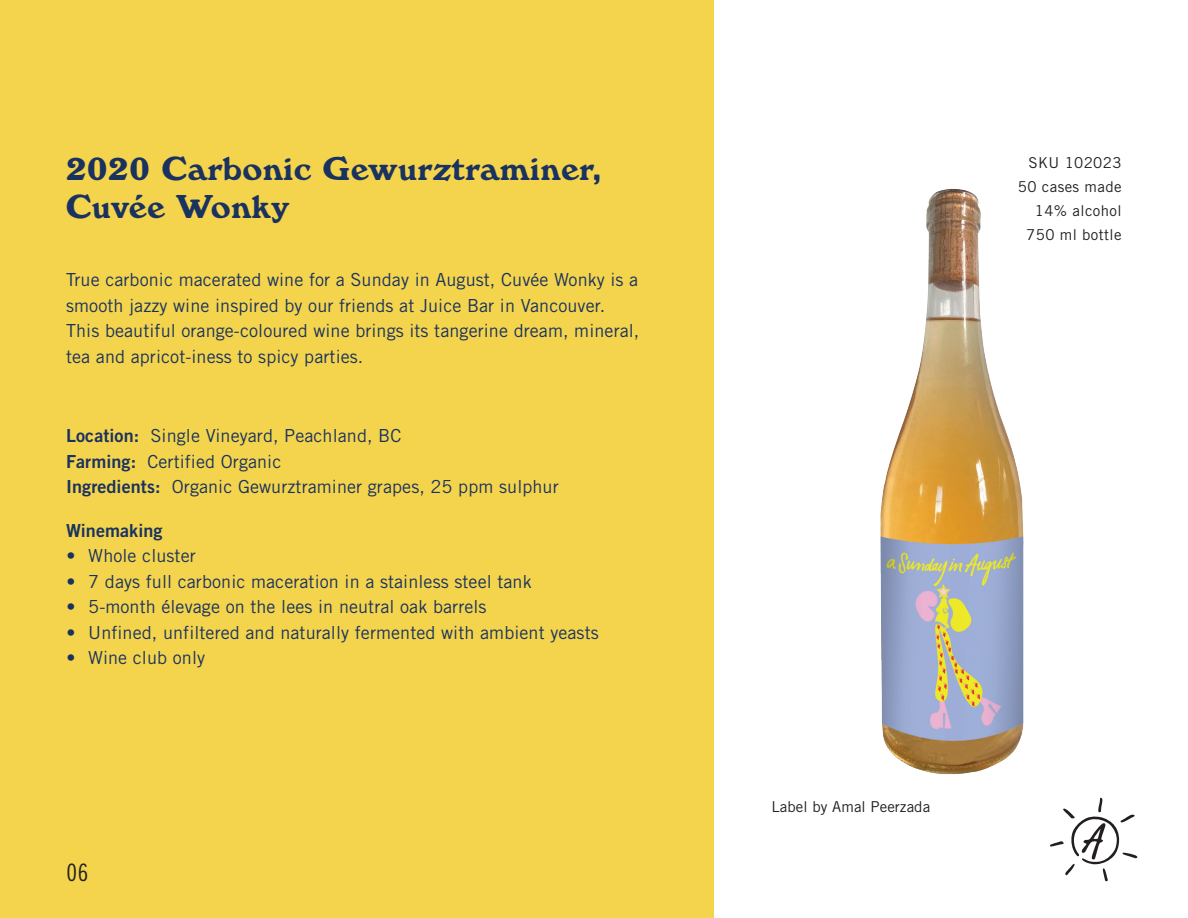
<style>
.page{position:relative;width:1188px;height:918px;background:#fff}
.page>*{position:absolute;margin:0;border:0;box-sizing:border-box;transform-origin:0 0}
.t1{font:700 34.5px/37.7px "Windsor D";letter-spacing:.025em;color:#1a325f}
.t2{font:24px "Trade Gothic Cond Eighteen";color:#231f20}
.t3{font:18px/25.5px "Trade Gothic";letter-spacing:.005em;color:#1a325f}
.t4{font:18px "Trade Gothic Bold Two";letter-spacing:.005em;color:#1a325f}
.t5{font:15px/24px "Trade Gothic";letter-spacing:.025em;color:#231f20;text-align:right}
.t6{font:15px "Trade Gothic";letter-spacing:.005em;color:#231f20}
.s1{font-family:"Trade Gothic Bold Two"}
</style>
<div class="page">
<div style="left:0;top:0;width:714px;height:918px;background:#f4d44c"></div>
<svg style="left:1050px;top:821px;width:87px;height:60px"></svg>
<img style="left:880px;top:189px;width:255px;height:632px">
<h1 class="t1" style="left:66px;top:150px;width:537px">2020 Carbonic Gewurztraminer,<br>Cuvée Wonky</h1>
<p class="t3" style="left:66px;top:267px;width:575px">True carbonic macerated wine for a Sunday in August, Cuvée Wonky is a smooth jazzy wine inspired by our friends at Juice Bar in Vancouver.<br>This beautiful orange-coloured wine brings its tangerine dream, mineral, tea and apricot-iness to spicy parties.</p>
<p class="t3" style="left:66px;top:423px;width:494px"><span class="s1">Location:</span> Single Vineyard, Peachland, BC<br><span class="s1">Farming:</span> Certified Organic<br><span class="s1">Ingredients:</span> Organic Gewurztraminer grapes, 25 ppm sulphur</p>
<p class="t4" style="left:66px;top:519px;width:98px">Winemaking</p>
<p class="t3" style="left:67px;top:543px;width:131px">• Whole cluster</p>
<p class="t3" style="left:67px;top:568px;width:467px">• 7 days full carbonic maceration in a stainless steel tank</p>
<p class="t3" style="left:67px;top:594px;width:421px">• 5-month élevage on the lees in neutral oak barrels</p>
<p class="t3" style="left:67px;top:619px;width:534px">• Unfined, unfiltered and naturally fermented with ambient yeasts</p>
<p class="t3" style="left:67px;top:645px;width:140px">• Wine club only</p>
<h2 class="t2" style="left:67px;top:859px;width:23px">06</h2>
<p class="t5" style="left:1018px;top:150px;width:105px">SKU 102023<br>50 cases made<br>14% alcohol<br>750 ml bottle</p>
<p class="t6" style="left:772px;top:797px;width:160px">Label by Amal Peerzada</p>
</div>
